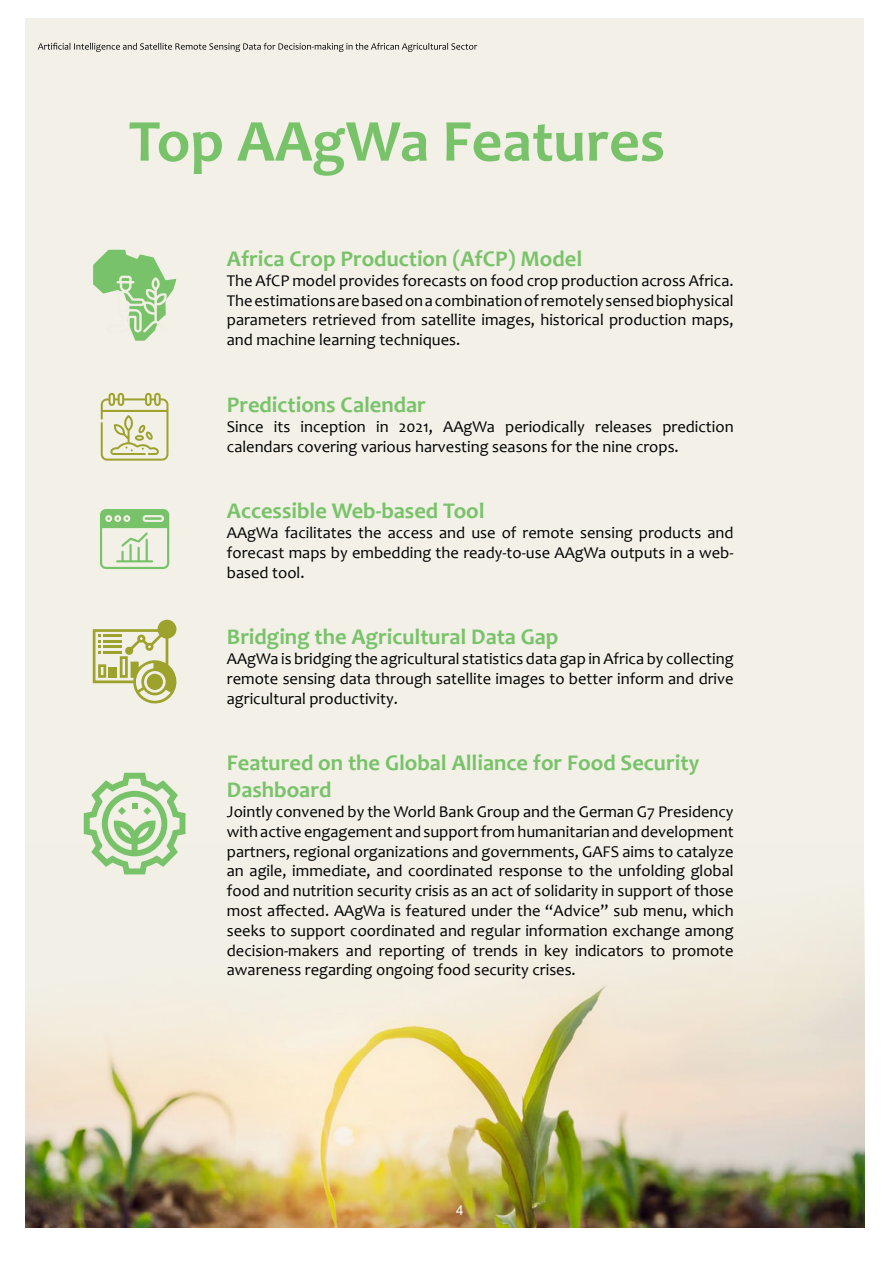
<style>
.page{position:relative;width:893px;height:1263px;background:#fff}
.page>*{position:absolute;margin:0;border:0;box-sizing:border-box;transform-origin:0 0}
.t1{font:700 60px "Candara";color:#78c369}
.t2{font:700 22.5px/27px "Candara";color:#78c369}
.t3{font:16.5px/19.8px "Candara";color:#000;text-align:justify}
.t4{font:13.5px "Arial";color:#fff}
</style>
<div class="page">
<div style="left:25px;top:18px;width:839px;height:1210px;background:#f2f0e7"></div>
<img style="left:25px;top:874px;width:839px;height:354px">
<svg style="left:93px;top:250px;width:83px;height:91px"></svg>
<svg style="left:101px;top:392px;width:67px;height:69px"></svg>
<svg style="left:100px;top:509px;width:69px;height:60px"></svg>
<svg style="left:93px;top:620px;width:84px;height:84px"></svg>
<div style="left:147px;top:674px;width:16px;height:16px;background:#9da22c;border-radius:50%"></div>
<svg style="left:84px;top:773px;width:101px;height:101px"></svg>
<svg style="left:143px;top:807px;width:8px;height:8px"></svg>
<svg style="left:118px;top:807px;width:8px;height:8px"></svg>
<hr style="left:892px;top:453px;width:1px;height:717px;background:#78c369">
<svg style="left:38px;top:43px;width:440px;height:9px"></svg>
<h1 class="t1" style="left:129px;top:103px;width:538px">Top AAgWa Features</h1>
<h2 class="t2" style="left:227px;top:245px;width:357px">Africa Crop Production (AfCP) Model</h2>
<p class="t3" style="left:227px;top:270px;width:508px">The AfCP model provides forecasts on food crop production across Africa.<br>The estimations are based on a combination of remotely sensed biophysical parameters retrieved from satellite images, historical production maps, and machine learning techniques.</p>
<h2 class="t2" style="left:227px;top:391px;width:200px">Predictions Calendar</h2>
<p class="t3" style="left:227px;top:416px;width:508px">Since its inception in 2021, AAgWa periodically releases prediction calendars covering various harvesting seasons for the nine crops.</p>
<h2 class="t2" style="left:227px;top:497px;width:259px">Accessible Web-based Tool</h2>
<p class="t3" style="left:227px;top:522px;width:508px">AAgWa facilitates the access and use of remote sensing products and forecast maps by embedding the ready-to-use AAgWa outputs in a web&shy;based tool.</p>
<h2 class="t2" style="left:227px;top:623px;width:333px">Bridging the Agricultural Data Gap</h2>
<p class="t3" style="left:227px;top:648px;width:508px">AAgWa is bridging the agricultural statistics data gap in Africa by collecting remote sensing data through satellite images to better inform and drive agricultural productivity.</p>
<h2 class="t2" style="left:227px;top:749px;width:474px">Featured on the Global Alliance for Food Security<br>Dashboard</h2>
<p class="t3" style="left:227px;top:801px;width:508px">Jointly convened by the World Bank Group and the German G7 Presidency with active engagement and support from humanitarian and development partners, regional organizations and governments, GAFS aims to catalyze an agile, immediate, and coordinated response to the unfolding global food and nutrition security crisis as an act of solidarity in support of those most affected. AAgWa is featured under the “Advice” sub menu, which seeks to support coordinated and regular information exchange among decision-makers and reporting of trends in key indicators to promote awareness regarding ongoing food security crises.</p>
<p class="t4" style="left:456px;top:1201px;width:9px">4</p>
</div>
